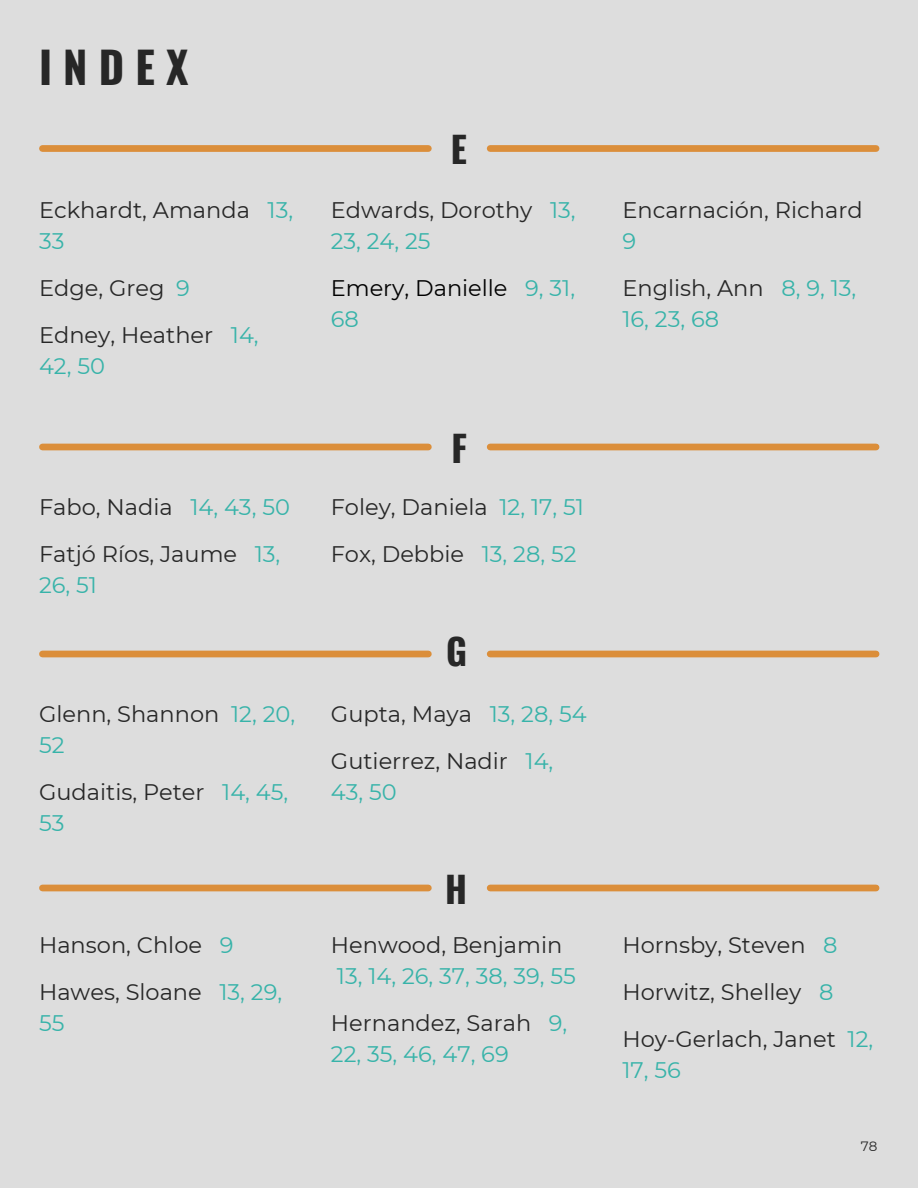
<style>
.page{position:relative;width:918px;height:1188px;background:#ddd}
.page>*{position:absolute;margin:0;border:0;box-sizing:border-box;transform-origin:0 0}
.t1{font:700 43.5px "Oswald";letter-spacing:.255em;color:#272727}
.t2{font:700 36px "Oswald";color:#272727}
.t3{font:22.5px/47px "Montserrat";color:#272727}
.t4{font:22.5px/47px "Montserrat";color:#37b3a9}
.t5{font:22.5px/31px "Montserrat";color:#000}
.t6{font:13.5px "Montserrat";color:#272727}
.s1{color:#37b3a9}
.s2{color:#272727}
</style>
<div class="page">
<div style="left:490px;top:145px;width:386px;height:7px;background:#db8e3a"></div>
<div style="left:42px;top:444px;width:386px;height:6px;background:#db8e3a"></div>
<div style="left:490px;top:444px;width:386px;height:6px;background:#db8e3a"></div>
<div style="left:42px;top:145px;width:386px;height:7px;background:#db8e3a"></div>
<div style="left:42px;top:651px;width:386px;height:6px;background:#db8e3a"></div>
<div style="left:490px;top:651px;width:386px;height:6px;background:#db8e3a"></div>
<div style="left:42px;top:885px;width:386px;height:6px;background:#db8e3a"></div>
<div style="left:490px;top:885px;width:386px;height:6px;background:#db8e3a"></div>
<h1 class="t1" style="left:39px;top:33px;width:151px">INDEX</h1>
<p class="t3" style="left:39px;top:194px;width:256px;line-height:31px">Eckhardt, Amanda <span class="s1">13,<br>33</span></p>
<p class="t3" style="left:39px;top:264px;width:221px">Edge, Greg <span class="s1">9<br></span>Edney, Heather <span class="s1">14,</span></p>
<p class="t4" style="left:39px;top:342px;width:67px">42, 50</p>
<p class="t3" style="left:39px;top:484px;width:252px">Fabo, Nadia <span class="s1">14, 43, 50<br></span>Fatjó Ríos, Jaume <span class="s1">13,</span></p>
<p class="t4" style="left:39px;top:562px;width:60px">26, 51</p>
<p class="t3" style="left:39px;top:698px;width:258px;line-height:31px">Glenn, Shannon <span class="s1">12, 20,<br>52</span></p>
<p class="t3" style="left:39px;top:776px;width:251px;line-height:31px">Gudaitis, Peter <span class="s1">14, 45,<br>53</span></p>
<p class="t3" style="left:39px;top:921px;width:245px">Hanson, Chloe <span class="s1">9<br></span>Hawes, Sloane <span class="s1">13, 29,</span></p>
<p class="t4" style="left:39px;top:999px;width:27px">55</p>
<h2 class="t2" style="left:451px;top:121px;width:18px">E</h2>
<p class="t3" style="left:331px;top:194px;width:246px;line-height:31px">Edwards, Dorothy <span class="s1">13,<br>23, 24, 25</span></p>
<p class="t5" style="left:331px;top:272px;width:246px">Emery, Danielle <span class="s1">9, 31,<br>68</span></p>
<p class="t3" style="left:622px;top:186px;width:242px">Encarnación, Richard</p>
<p class="t3" style="left:622px;top:217px;width:235px"><span class="s1">9<br></span>English, Ann <span class="s1">8, 9, 13,</span></p>
<p class="t4" style="left:622px;top:295px;width:98px">16, 23, 68</p>
<h2 class="t2" style="left:451px;top:420px;width:17px">F</h2>
<p class="t3" style="left:331px;top:484px;width:255px">Foley, Daniela <span class="s1">12, 17, 51<br></span>Fox, Debbie <span class="s1">13, 28, 52</span></p>
<h2 class="t2" style="left:446px;top:623px;width:22px">G</h2>
<p class="t3" style="left:331px;top:690px;width:257px">Gupta, Maya <span class="s1">13, 28, 54<br></span>Gutierrez, Nadir <span class="s1">14,</span></p>
<p class="t4" style="left:331px;top:768px;width:67px">43, 50</p>
<h2 class="t2" style="left:445px;top:861px;width:23px">H</h2>
<p class="t3" style="left:331px;top:921px;width:233px">Henwood, Benjamin</p>
<p class="t4" style="left:331px;top:952px;width:247px">13, 14, 26, 37, 38, 39, 55<br><span class="s2">Hernandez, Sarah</span> 9,</p>
<p class="t4" style="left:331px;top:1030px;width:179px">22, 35, 46, 47, 69</p>
<p class="t3" style="left:622px;top:921px;width:252px">Hornsby, Steven <span class="s1">8<br></span>Horwitz, Shelley <span class="s1">8<br></span>Hoy-Gerlach, Janet <span class="s1">12,</span></p>
<p class="t4" style="left:622px;top:1046px;width:60px">17, 56</p>
<p class="t6" style="left:861px;top:1138px;width:18px">78</p>
</div>
